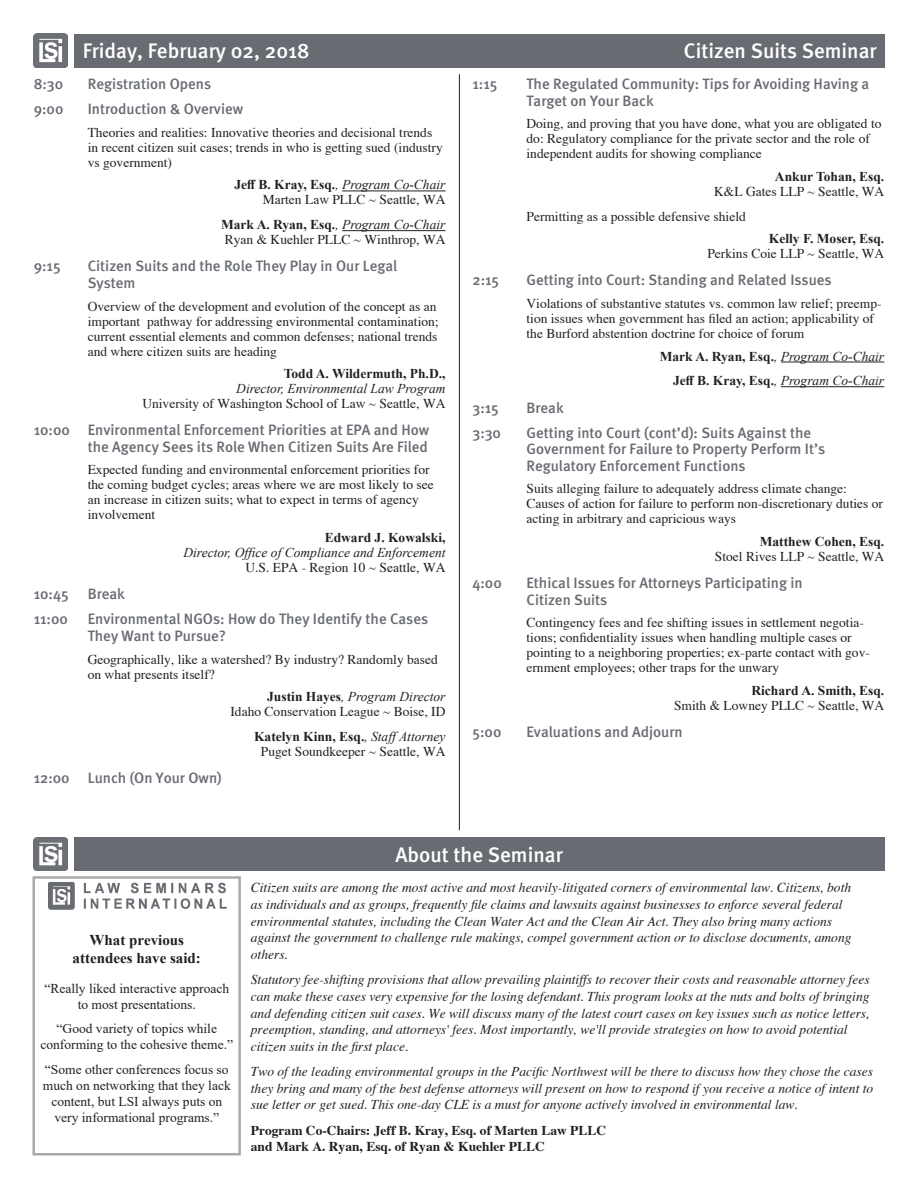
<style>
.page{position:relative;width:918px;height:1188px;background:#fff}
.page>*{position:absolute;margin:0;border:0;box-sizing:border-box;transform-origin:0 0}
.t1{font:500 21px "Meta";color:#fff}
.t2{font:500 15px/16.5px "Meta";color:#686c72}
.t3{font:700 15px/18px "Times New Roman";color:#231f20;text-align:center}
.t4{font:13.5px/15px "Times";color:#231f20}
.t5{font:italic 13.5px/16.6px "Times";color:#231f20}
.t6{font:italic 13.5px/24.8px "Times New Roman";color:#231f20;text-align:right}
.t7{font:13.5px/16.2px "Times New Roman";color:#231f20;text-align:center}
.t8{font:700 13.5px "Times New Roman";color:#231f20}
.t9{font:700 13.5px/16.6px "Times";color:#231f20}
.s1{font-weight:700;font-style:normal}
.s2{font-weight:400;font-style:italic}
</style>
<div class="page">
<div style="left:74px;top:34px;width:810px;height:34px;background:#686c72"></div>
<hr style="left:459px;top:74px;width:1px;height:756px;background:#231f20">
<hr style="left:342px;top:191px;width:104px;height:1px;background:#231f20">
<hr style="left:342px;top:230px;width:104px;height:1px;background:#231f20">
<hr style="left:781px;top:362px;width:103px;height:1px;background:#231f20">
<hr style="left:781px;top:386px;width:103px;height:1px;background:#231f20">
<div style="left:74px;top:837px;width:810px;height:34px;background:#686c72"></div>
<img style="left:34px;top:34px;width:33px;height:34px">
<img style="left:34px;top:837px;width:33px;height:34px">
<div style="left:33px;top:876px;width:208px;height:279px;border:2px solid #a8a9ad"></div>
<img style="left:49px;top:882px;width:178px;height:28px">
<h1 class="t1" style="left:83px;top:39px;width:228px">Friday, February 02, 2018</h1>
<p class="t2" style="left:34px;top:76px;width:31px">8:30</p>
<p class="t2" style="left:88px;top:76px;width:125px">Registration Opens</p>
<p class="t2" style="left:34px;top:101px;width:31px">9:00</p>
<p class="t2" style="left:88px;top:101px;width:157px">Introduction &amp; Overview</p>
<p class="t4" style="left:88px;top:126px;width:357px">Theories and realities: Innovative theories and decisional trends in recent citizen suit cases; trends in who is getting sued (industry vs government)</p>
<p class="t6" style="left:234px;top:172px;width:213px"><span class="s1">Jeff B. Kray, Esq.</span>, Program Co-Chair</p>
<p class="t4" style="left:263px;top:193px;width:184px">Marten Law PLLC ~ Seattle, WA</p>
<p class="t6" style="left:221px;top:212px;width:226px"><span class="s1">Mark A. Ryan, Esq.</span>, Program Co-Chair</p>
<p class="t4" style="left:225px;top:233px;width:222px">Ryan &amp; Kuehler PLLC ~ Winthrop, WA</p>
<p class="t2" style="left:34px;top:258px;width:28px">9:15</p>
<p class="t2" style="left:88px;top:258px;width:311px">Citizen Suits and the Role They Play in Our Legal<br>System</p>
<p class="t4" style="left:88px;top:299px;width:352px">Overview of the development and evolution of the concept as an important pathway for addressing environmental contamination; current essential elements and common defenses; national trends and where citizen suits are heading</p>
<p class="t8" style="left:284px;top:364px;width:163px">Todd A. Wildermuth, Ph.D.,</p>
<p class="t6" style="left:236px;top:376px;width:211px">Director, Environmental Law Program</p>
<p class="t4" style="left:142px;top:397px;width:305px">University of Washington School of Law ~ Seattle, WA</p>
<p class="t2" style="left:34px;top:422px;width:397px;text-align:right">10:00 Environmental Enforcement Priorities at EPA and How the Agency Sees its Role When Citizen Suits Are Filed</p>
<p class="t4" style="left:88px;top:463px;width:348px">Expected funding and environmental enforcement priorities for the coming budget cycles; areas where we are most likely to see an increase in citizen suits; what to expect in terms of agency involvement</p>
<p class="t8" style="left:325px;top:528px;width:122px">Edward J. Kowalski,</p>
<p class="t6" style="left:183px;top:540px;width:264px">Director, Office of Compliance and Enforcement</p>
<p class="t4" style="left:245px;top:561px;width:202px">U.S. EPA - Region 10 ~ Seattle, WA</p>
<p class="t2" style="left:34px;top:586px;width:36px">10:45</p>
<p class="t2" style="left:88px;top:586px;width:39px">Break</p>
<p class="t2" style="left:34px;top:611px;width:36px">11:00</p>
<p class="t2" style="left:88px;top:611px;width:342px">Environmental NGOs: How do They Identify the Cases<br>They Want to Pursue?</p>
<p class="t4" style="left:88px;top:652px;width:352px">Geographically, like a watershed? By industry? Randomly based on what presents itself?</p>
<p class="t6" style="left:267px;top:684px;width:180px"><span class="s1">Justin Hayes</span>, Program Director</p>
<p class="t4" style="left:230px;top:705px;width:217px">Idaho Conservation League ~ Boise, ID</p>
<p class="t8" style="left:254px;top:727px;width:193px">Katelyn Kinn, Esq.<span class="s2">, StaffAttorney</span></p>
<p class="t4" style="left:261px;top:745px;width:186px">Puget Soundkeeper ~ Seattle, WA</p>
<p class="t2" style="left:34px;top:770px;width:190px">12:00 Lunch (On Your Own)</p>
<h1 class="t1" style="left:684px;top:39px;width:194px">Citizen Suits Seminar</h1>
<p class="t2" style="left:472px;top:76px;width:26px">1:15</p>
<p class="t2" style="left:526px;top:76px;width:344px">The Regulated Community: Tips for Avoiding Having a<br>Target on Your Back</p>
<p class="t4" style="left:526px;top:117px;width:357px">Doing, and proving that you have done, what you are obligated to do: Regulatory compliance for the private sector and the role of independent audits for showing compliance</p>
<p class="t8" style="left:775px;top:167px;width:111px">Ankur Tohan, Esq.</p>
<p class="t4" style="left:526px;top:180px;width:359px;line-height:24.8px;text-indent:188px">K&amp;L Gates LLP ~ Seattle, WA<br>Permitting as a possible defensive shield</p>
<p class="t8" style="left:769px;top:229px;width:117px">Kelly F. Moser, Esq.</p>
<p class="t4" style="left:707px;top:247px;width:178px">Perkins Coie LLP ~ Seattle, WA</p>
<p class="t2" style="left:472px;top:272px;width:28px">2:15</p>
<p class="t2" style="left:526px;top:272px;width:307px">Getting into Court: Standing and Related Issues</p>
<p class="t4" style="left:526px;top:297px;width:357px">Violations of substantive statutes vs. common law relief; preemp&shy;tion issues when government has filed an action; applicability of the Burford abstention doctrine for choice of forum</p>
<p class="t6" style="left:660px;top:343px;width:226px"><span class="s1">Mark A. Ryan, Esq.</span>, Program Co-Chair<br><span class="s1">Jeff B. Kray, Esq.</span>, Program Co-Chair</p>
<p class="t2" style="left:472px;top:399px;width:28px">3:15</p>
<p class="t2" style="left:526px;top:399px;width:39px">Break</p>
<p class="t2" style="left:472px;top:424px;width:30px">3:30</p>
<p class="t2" style="left:526px;top:424px;width:300px">Getting into Court (cont’d): Suits Against the<br>Government for Failure to Property Perform It’s<br>Regulatory Enforcement Functions</p>
<p class="t4" style="left:526px;top:482px;width:358px">Suits alleging failure to adequately address climate change:<br>Causes of action for failure to perform non-discretionary duties or acting in arbitrary and capricious ways</p>
<p class="t8" style="left:760px;top:532px;width:126px">Matthew Cohen, Esq.</p>
<p class="t4" style="left:715px;top:550px;width:171px">Stoel Rives LLP ~ Seattle, WA</p>
<p class="t2" style="left:472px;top:575px;width:31px">4:00</p>
<p class="t2" style="left:526px;top:575px;width:278px">Ethical Issues for Attorneys Participating in<br>Citizen Suits</p>
<p class="t4" style="left:526px;top:616px;width:345px">Contingency fees and fee shifting issues in settlement negotia&shy;tions; confidentiality issues when handling multiple cases or pointing to a neighboring properties; ex-parte contact with gov&shy;ernment employees; other traps for the unwary</p>
<p class="t8" style="left:751px;top:680px;width:134px">Richard A. Smith, Esq.</p>
<p class="t4" style="left:674px;top:698px;width:212px">Smith &amp; Lowney PLLC ~ Seattle, WA</p>
<p class="t2" style="left:472px;top:723px;width:30px">5:00</p>
<p class="t2" style="left:526px;top:723px;width:158px">Evaluations and Adjourn</p>
<p class="t3" style="left:73px;top:930px;width:130px">What previous attendees have said:</p>
<p class="t7" style="left:44px;top:979px;width:186px">“Really liked interactive approach to most presentations.</p>
<p class="t7" style="left:40px;top:1020px;width:194px">“Good variety of topics while conforming to the cohesive theme.”</p>
<p class="t7" style="left:43px;top:1060px;width:189px">“Some other conferences focus so much on networking that they lack content, but LSI always puts on very informational programs.”</p>
<h1 class="t1" style="left:395px;top:842px;width:169px">About the Seminar</h1>
<p class="t5" style="left:251px;top:880px;width:602px">Citizen suits are among the most active and most heavily-litigated corners of environmental law. Citizens, both as individuals and as groups, frequently file claims and lawsuits against businesses to enforce several federal environmental statutes, including the Clean Water Act and the Clean Air Act. They also bring many actions against the government to challenge rule makings, compel government action or to disclose documents, among others.</p>
<p class="t5" style="left:251px;top:972px;width:620px">Statutory fee-shifting provisions that allow prevailing plaintiffs to recover their costs and reasonable attorney fees can make these cases very expensive for the losing defendant. This program looks at the nuts and bolts of bringing and defending citizen suit cases. We will discuss many of the latest court cases on key issues such as notice letters, preemption, standing, and attorneys' fees. Most importantly, we'll provide strategies on how to avoid potential citizen suits in the first place.</p>
<p class="t5" style="left:251px;top:1064px;width:624px;text-align:justify">Two of the leading environmental groups in the Pacific Northwest will be there to discuss how they chose the cases they bring and many of the best defense attorneys will present on how to respond if you receive a notice of intent to sue letter or get sued. This one-day CLE is a must for anyone actively involved in environmental law.</p>
<p class="t9" style="left:251px;top:1120px;width:357px">Program Co-Chairs: Jeff B. Kray, Esq. of Marten Law PLLC and Mark A. Ryan, Esq. of Ryan &amp; Kuehler PLLC</p>
</div>
